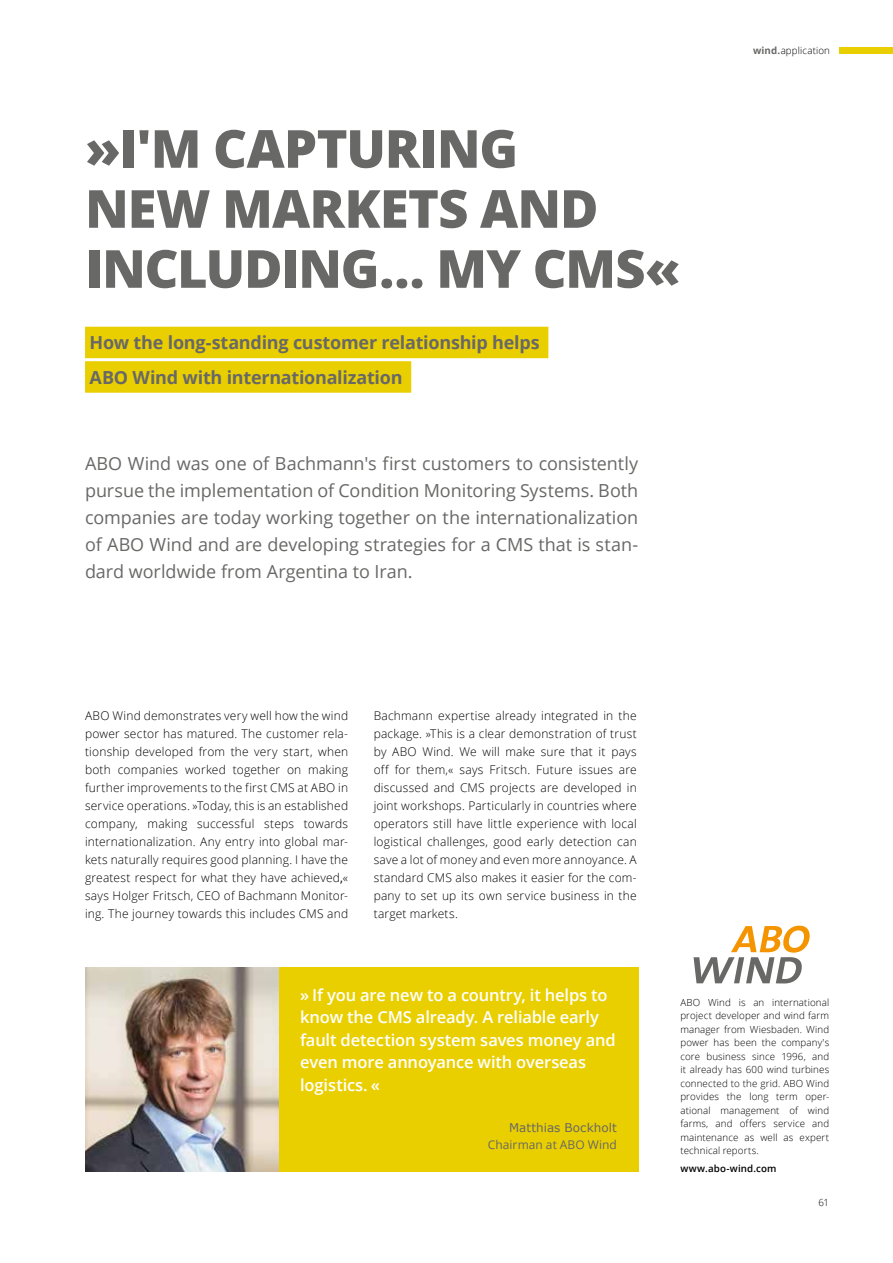
<style>
.page{position:relative;width:893px;height:1263px;background:#fff}
.page>*{position:absolute;margin:0;border:0;box-sizing:border-box;transform-origin:0 0}
.t1{font:800 52.5px/60px "Open Sans";letter-spacing:-.025em;color:#686867}
.t2{font:18px/27px "Open Sans";letter-spacing:-.005em;color:#686867;text-align:justify}
.t3{font:700 18px/34.5px "Open Sans";letter-spacing:-.015em;color:#686867}
.t4{font:600 16.5px/22.5px "Open Sans";letter-spacing:-.01em;color:#fff}
.t5{font:300 12px/18px "Open Sans";letter-spacing:.015em;color:#000;text-align:justify}
.t6{font:12px "Open Sans";letter-spacing:.01em;color:#686867}
.t7{font:12px "Verdana";letter-spacing:.005em;color:#686867}
.t8{font:300 9.75px/13.5px "Open Sans";letter-spacing:.015em;color:#000;text-align:justify}
.t9{font:600 9.75px "Open Sans";letter-spacing:.015em;color:#000}
.s1{font-weight:400}
.s2{font-weight:700;color:#686867}
</style>
<div class="page">
<img style="left:85px;top:967px;width:194px;height:205px">
<div style="left:85px;top:327px;width:463px;height:31px;background:#eacf00"></div>
<div style="left:85px;top:361px;width:326px;height:32px;background:#eacf00"></div>
<div style="left:279px;top:967px;width:359px;height:204px;background:#eacf00"></div>
<svg style="left:694px;top:926px;width:116px;height:57px"></svg>
<div style="left:840px;top:47px;width:53px;height:7px;background:#eacf00"></div>
<h1 class="t1" style="left:85px;top:116px;width:597px">»I'M CAPTURING<br>NEW MARKETS AND<br>INCLUDING… MY CMS«</h1>
<h2 class="t3" style="left:90px;top:325px;width:452px">How the long-standing customer relationship helps<br>ABO Wind with internationalization</h2>
<p class="t2" style="left:85px;top:449px;width:555px">ABO Wind was one of Bachmann's first customers to consistently pursue the implementation of Condition Monitoring Systems. Both companies are today working together on the internationalization of ABO Wind and are developing strategies for a CMS that is stan&shy;dard worldwide from Argentina to Iran.</p>
<p class="t5" style="left:85px;top:706px;width:265px">ABO Wind demonstrates very well how the wind power sector has matured. The customer rela&shy;tionship developed from the very start, when both companies worked together on making further improvements to the first CMS at ABO in service operations. »Today, this is an established company, making successful steps towards internationalization. Any entry into global mar&shy;kets naturally requires good planning. I have the greatest respect for what they have achieved<span class="s1">,</span>« says Holger Fritsch, CEO of Bachmann Monitor&shy;ing. The journey towards this includes CMS and</p>
<p class="t5" style="left:374px;top:706px;width:265px">Bachmann expertise already integrated in the package. »This is a clear demonstration of trust by ABO Wind. We will make sure that it pays off for them,« says Fritsch. Future issues are discussed and CMS projects are developed in joint workshops. Particularly in countries where operators still have little experience with local logistical challenges, good early detection can save a lot of money and even more annoyance. A standard CMS also makes it easier for the com&shy;pany to set up its own service business in the target markets.</p>
<p class="t8" style="left:753px;top:43px;width:78px"><span class="s2">wind.</span>application</p>
<h3 class="t4" style="left:300px;top:983px;width:317px">» If you are new to a country, it helps to know the CMS already. A reliable early fault detection system saves money and even more annoyance with overseas logistics. «</h3>
<p class="t7" style="left:509px;top:1120px;width:109px">Matthias Bockholt</p>
<p class="t6" style="left:488px;top:1136px;width:131px">Chairman at ABO Wind</p>
<p class="t8" style="left:680px;top:995px;width:150px">ABO Wind is an international project developer and wind farm manager from Wiesbaden. Wind power has been the company's core business since 1996, and it already has 600 wind turbines connected to the grid. ABO Wind provides the long term oper&shy;ational management of wind farms, and offers service and maintenance as well as expert technical reports.</p>
<p class="t9" style="left:680px;top:1162px;width:98px">www.abo-wind.com</p>
<p class="t8" style="left:819px;top:1195px;width:12px">61</p>
</div>
